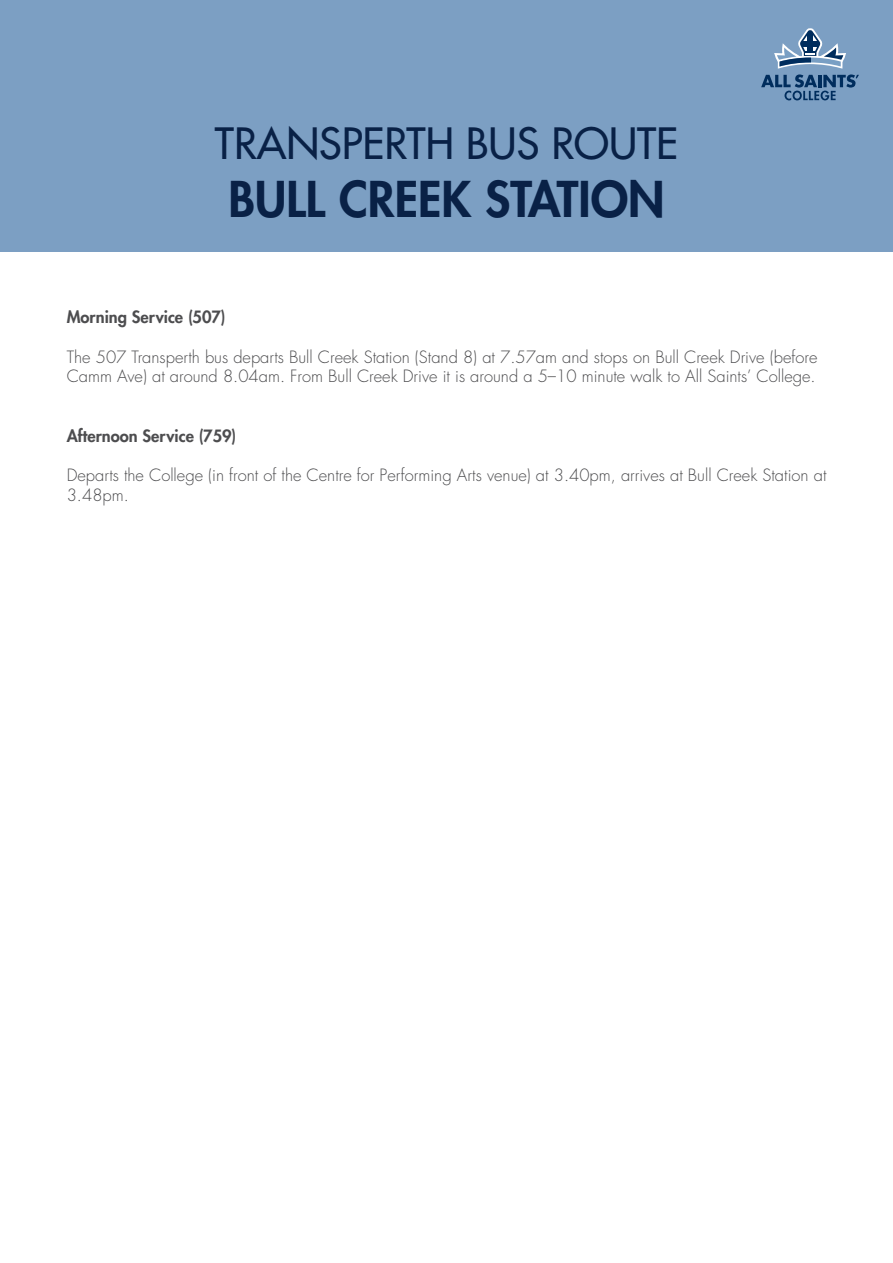
<style>
.page{position:relative;width:893px;height:1263px;background:#fff}
.page>*{position:absolute;margin:0;border:0;box-sizing:border-box;transform-origin:0 0}
.t1{font:800 48px "Futura Std";color:#092146}
.t2{font:500 42px "Futura Std";color:#092146}
.t3{font:300 16.5px/19.8px "Futura Std";color:#4d4d4f}
.t4{font:800 16.5px "Futura Std";color:#4d4d4f}
</style>
<div class="page">
<div style="left:0;top:0;width:893px;height:252px;background:#7c9fc3"></div>
<svg style="left:761px;top:28px;width:98px;height:72px"></svg>
<svg style="left:780px;top:58px;width:30px;height:8px"></svg>
<h2 class="t2" style="left:215px;top:117px;width:465px">TRANSPERTH BUS ROUTE</h2>
<h1 class="t1" style="left:228px;top:169px;width:438px">BULL CREEK STATION</h1>
<p class="t4" style="left:67px;top:306px;width:160px">Morning Service (507)</p>
<p class="t3" style="left:67px;top:347px;width:752px">The 507 Transperth bus departs Bull Creek Station (Stand 8) at 7.57am and stops on Bull Creek Drive (before<br>Camm Ave) at around 8.04am. From Bull Creek Drive it is around a 5–10 minute walk to All Saints’ College.</p>
<p class="t4" style="left:67px;top:425px;width:171px">Afternoon Service (759)</p>
<p class="t3" style="left:67px;top:466px;width:761px">Departs the College (in front of the Centre for Performing Arts venue) at 3.40pm, arrives at Bull Creek Station at<br>3.48pm.</p>
</div>
